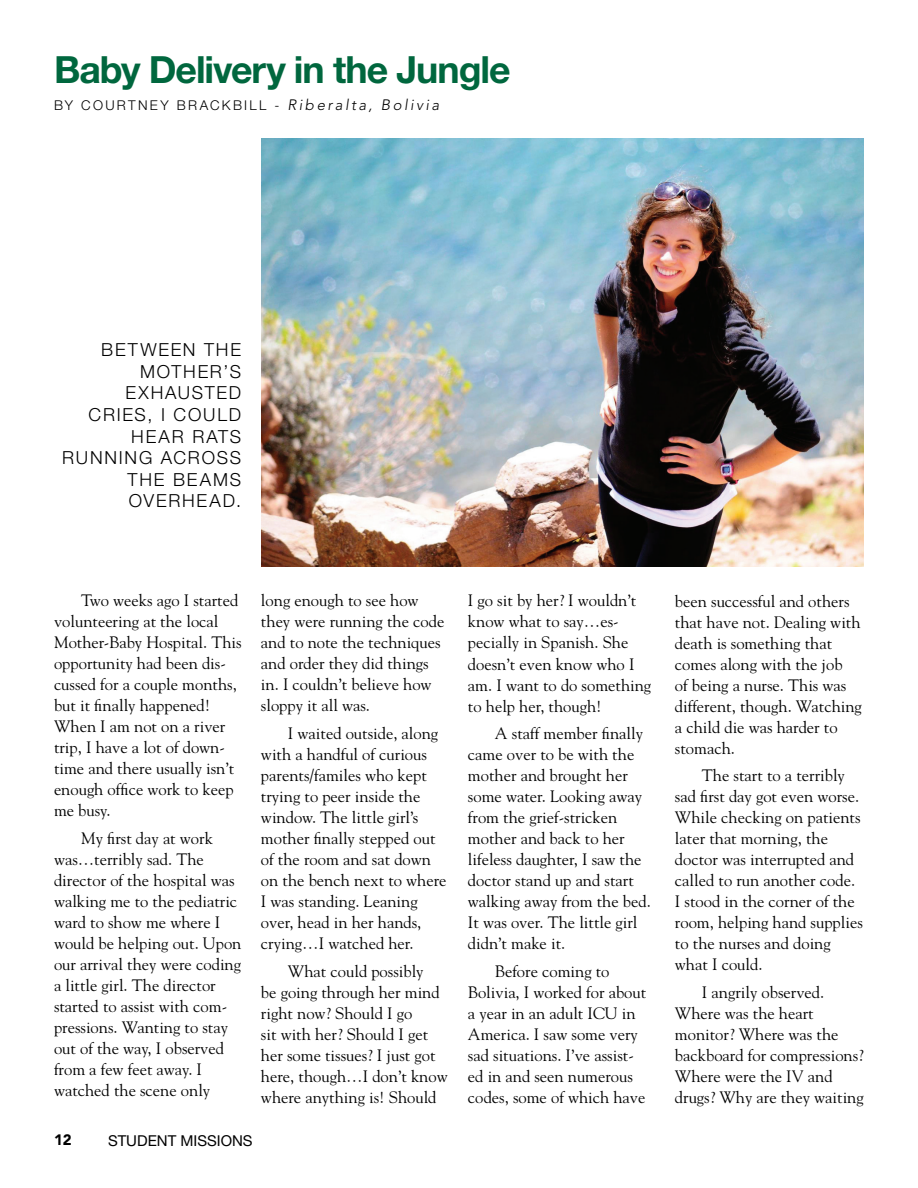
<style>
.page{position:relative;width:918px;height:1188px;background:#fff}
.page>*{position:absolute;margin:0;border:0;box-sizing:border-box;transform-origin:0 0}
.t1{font:700 37.5px "Helvetica Neue";letter-spacing:-.03em;color:#00673e}
.t2{font:300 18px/21.6px "Helvetica Neue";letter-spacing:.1em;color:#000;text-align:right}
.t3{font:16.5px/21px "Goudy Std";color:#000}
.t4{font:15px "Helvetica Neue";color:#000}
.t5{font:900 15px "Avenir LT Std";color:#000}
.t6{font:300 13.5px "Helvetica Neue";letter-spacing:.17em;color:#000}
.s1{font-family:"Avenir LT Std";font-style:italic;font-size:15px}
</style>
<div class="page">
<img style="left:261px;top:138px;width:603px;height:429px">
<h1 class="t1" style="left:54px;top:47px;width:458px">Baby Delivery in the Jungle</h1>
<p class="t6" style="left:54px;top:97px;width:387px">BY COURTNEY BRACKBILL - <span class="s1">Riberalta, Bolivia</span></p>
<p class="t2" style="left:62px;top:339px;width:180px">BETWEEN THE<br>MOTHER’S<br>EXHAUSTED<br>CRIES, I COULD<br>HEAR RATS<br>RUNNING ACROSS<br>THE BEAMS<br>OVERHEAD.</p>
<p class="t3" style="left:54px;top:590px;width:189px;text-indent:27px">Two weeks ago I started volunteering at the local<br>Mother-Baby Hospital. This opportunity had been dis&shy;cussed for a couple months, but it finally happened!<br>When I am not on a river trip, I have a lot of down&shy;time and there usually isn’t enough office work to keep me busy.</p>
<p class="t3" style="left:54px;top:828px;width:189px;text-indent:27px">My first day at work was…terribly sad. The director of the hospital was walking me to the pediatric ward to show me where I would be helping out. Upon our arrival they were coding a little girl. The director started to assist with com&shy;pressions. Wanting to stay out of the way, I observed from a few feet away. I watched the scene only</p>
<p class="t3" style="left:261px;top:590px;width:185px">long enough to see how they were running the code and to note the techniques and order they did things in. I couldn’t believe how sloppy it all was.</p>
<p class="t3" style="left:261px;top:723px;width:187px;text-indent:27px">I waited outside, along with a handful of curious parents/familes who kept trying to peer inside the window. The little girl’s mother finally stepped out of the room and sat down on the bench next to where<br>I was standing. Leaning over, head in her hands, crying…I watched her.</p>
<p class="t3" style="left:261px;top:961px;width:188px;text-indent:27px">What could possibly<br>be going through her mind right now? Should I go<br>sit with her? Should I get her some tissues? I just got here, though…I don’t know where anything is! Should</p>
<p class="t5" style="left:54px;top:1131px;width:19px">12</p>
<p class="t4" style="left:108px;top:1132px;width:146px">STUDENT MISSIONS</p>
<p class="t3" style="left:468px;top:590px;width:185px">I go sit by her? I wouldn’t know what to say…es&shy;pecially in Spanish. She doesn’t even know who I am. I want to do something to help her, though!</p>
<p class="t3" style="left:468px;top:723px;width:184px;text-indent:27px">A staff member finally came over to be with the mother and brought her some water. Looking away from the grief-stricken mother and back to her lifeless daughter, I saw the doctor stand up and start walking away from the bed.<br>It was over. The little girl didn’t make it.</p>
<p class="t3" style="left:468px;top:961px;width:180px;text-indent:27px">Before coming to<br>Bolivia, I worked for about a year in an adult ICU in<br>America. I saw some very sad situations. I’ve assist&shy;ed in and seen numerous codes, some of which have</p>
<p class="t3" style="left:675px;top:590px;width:188px">been successful and others that have not. Dealing with death is something that comes along with the job<br>of being a nurse. This was different, though. Watching a child die was harder to stomach.</p>
<p class="t3" style="left:675px;top:765px;width:189px;text-indent:27px">The start to a terribly sad first day got even worse.<br>While checking on patients later that morning, the doctor was interrupted and called to run another code.<br>I stood in the corner of the room, helping hand supplies to the nurses and doing what I could.</p>
<p class="t3" style="left:675px;top:982px;width:190px;text-indent:27px">I angrily observed.<br>Where was the heart monitor? Where was the backboard for compressions?<br>Where were the IV and drugs? Why are they waiting</p>
</div>
